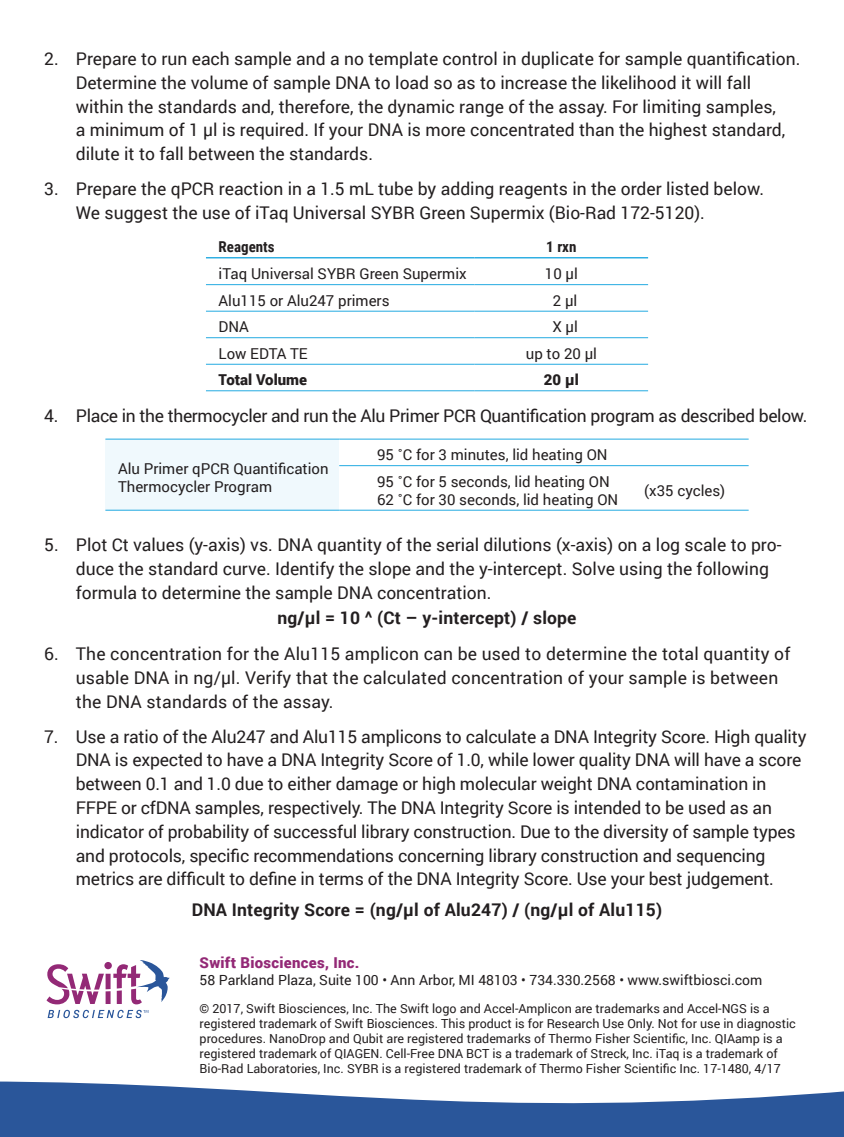
<style>
.page{position:relative;width:844px;height:1137px;background:#fff}
.page>*{position:absolute;margin:0;border:0;box-sizing:border-box;transform-origin:0 0}
.Body_Text_-_Numbered{font:17.5px/23.8px "Roboto";color:#231f20}
.Body_Text_-_Numbered-2{font:17.5px "Roboto";letter-spacing:-.02em;color:#231f20}
.body_text{font:700 17.5px "Roboto";letter-spacing:.01em;color:#231f20}
.Table_-_body{font:15px/18px "Roboto";color:#231f20}
.t1{font:900 15px "Roboto";letter-spacing:.02em;color:#932976}
.Table_-_body-2{font:900 15px "Roboto";color:#231f20}
.Table_-_Header{font:700 15px "Roboto Condensed";color:#231f20}
.t2{font:14px "Roboto";color:#231f20}
.and_control{font:12.5px/15px "Roboto";color:#231f20}
</style>
<div class="page">
<hr style="left:206px;top:257px;width:269px;height:1px;background:#24aae1">
<hr style="left:475px;top:257px;width:173px;height:1px;background:#24aae1">
<hr style="left:206px;top:284px;width:269px;height:1px;background:#24aae1">
<hr style="left:475px;top:284px;width:173px;height:1px;background:#24aae1">
<hr style="left:206px;top:311px;width:269px;height:1px;background:#24aae1">
<hr style="left:475px;top:311px;width:173px;height:1px;background:#24aae1">
<hr style="left:206px;top:337px;width:269px;height:1px;background:#24aae1">
<hr style="left:475px;top:337px;width:173px;height:1px;background:#24aae1">
<hr style="left:206px;top:364px;width:269px;height:1px;background:#24aae1">
<hr style="left:475px;top:364px;width:173px;height:1px;background:#24aae1">
<hr style="left:206px;top:390px;width:269px;height:1px;background:#24aae1">
<hr style="left:475px;top:390px;width:173px;height:1px;background:#24aae1">
<div style="left:105px;top:439px;width:234px;height:71px;background:#f0f9fd"></div>
<hr style="left:105px;top:438px;width:234px;height:1px;background:#24aae1">
<hr style="left:105px;top:509px;width:234px;height:1px;background:#24aae1">
<hr style="left:339px;top:438px;width:280px;height:1px;background:#24aae1">
<hr style="left:339px;top:465px;width:280px;height:1px;background:#24aae1">
<hr style="left:619px;top:438px;width:129px;height:1px;background:#24aae1">
<hr style="left:619px;top:465px;width:129px;height:1px;background:#24aae1">
<hr style="left:339px;top:509px;width:280px;height:1px;background:#24aae1">
<hr style="left:619px;top:509px;width:129px;height:1px;background:#24aae1">
<svg style="left:46px;top:960px;width:124px;height:57px"></svg>
<svg style="left:0;top:1081px;width:844px;height:55px;fill:#2a569a"></svg>
<p class="Body_Text_-_Numbered" style="left:76px;top:46px;width:726px;text-indent:-32px">2. Prepare to run each sample and a no template control in duplicate for sample quantification.<br>Determine the volume of sample DNA to load so as to increase the likelihood it will fall within the standards and, therefore, the dynamic range of the assay. For limiting samples,<br>a minimum of 1 μl is required. If your DNA is more concentrated than the highest standard, dilute it to fall between the standards.</p>
<p class="Body_Text_-_Numbered" style="left:76px;top:176px;width:690px;text-indent:-32px">3. Prepare the qPCR reaction in a 1.5 mL tube by adding reagents in the order listed below.<br>We suggest the use of iTaq Universal SYBR Green Supermix (Bio-Rad 172-5120).</p>
<p class="Table_-_Header" style="left:219px;top:236px;width:58px">Reagents</p>
<p class="Table_-_Header" style="left:546px;top:236px;width:32px">1 rxn</p>
<p class="Table_-_body" style="left:219px;top:264px;width:250px">iTaq Universal SYBR Green Supermix</p>
<p class="Table_-_body" style="left:545px;top:264px;width:34px">10 μl</p>
<p class="Table_-_body" style="left:219px;top:291px;width:173px">Alu115 or Alu247 primers</p>
<p class="Table_-_body" style="left:553px;top:291px;width:26px">2 μl</p>
<p class="Table_-_body" style="left:219px;top:317px;width:32px">DNA</p>
<p class="Table_-_body" style="left:552px;top:317px;width:27px">X μl</p>
<p class="Table_-_body" style="left:219px;top:344px;width:91px">Low EDTA TE</p>
<p class="Table_-_body" style="left:526px;top:344px;width:73px">up to 20 μl</p>
<p class="Table_-_body-2" style="left:219px;top:369px;width:90px">Total Volume</p>
<p class="Table_-_body-2" style="left:544px;top:369px;width:36px">20 μl</p>
<p class="Body_Text_-_Numbered-2" style="left:44px;top:403px;width:764px">4. Place in the thermocycler and run the Alu Primer PCR Quantification program as described below.</p>
<p class="Table_-_body" style="left:118px;top:458px;width:212px">Alu Primer qPCR Quantification<br>Thermocycler Program</p>
<p class="Table_-_body" style="left:377px;top:445px;width:232px">95 ˚C for 3 minutes, lid heating ON</p>
<p class="Table_-_body" style="left:377px;top:472px;width:234px">95 ˚C for 5 seconds, lid heating ON</p>
<p class="Table_-_body" style="left:377px;top:490px;width:243px">62 ˚C for 30 seconds, lid heating ON</p>
<p class="Table_-_body" style="left:644px;top:481px;width:83px">(x35 cycles)</p>
<p class="Body_Text_-_Numbered" style="left:76px;top:532px;width:707px;text-indent:-32px">5. Plot Ct values (y-axis) vs. DNA quantity of the serial dilutions (x-axis) on a log scale to pro&shy;duce the standard curve. Identify the slope and the y-intercept. Solve using the following formula to determine the sample DNA concentration.</p>
<p class="body_text" style="left:277px;top:605px;width:301px">ng/µl = 10 ^ (Ct – y-intercept) / slope</p>
<p class="Body_Text_-_Numbered" style="left:76px;top:641px;width:716px;text-indent:-32px">6. The concentration for the Alu115 amplicon can be used to determine the total quantity of usable DNA in ng/µl. Verify that the calculated concentration of your sample is between the DNA standards of the assay.</p>
<p class="Body_Text_-_Numbered" style="left:76px;top:723px;width:732px;text-indent:-32px">7. Use a ratio of the Alu247 and Alu115 amplicons to calculate a DNA Integrity Score. High quality DNA is expected to have a DNA Integrity Score of 1.0, while lower quality DNA will have a score between 0.1 and 1.0 due to either damage or high molecular weight DNA contamination in FFPE or cfDNA samples, respectively. The DNA Integrity Score is intended to be used as an indicator of probability of successful library construction. Due to the diversity of sample types and protocols, specific recommendations concerning library construction and sequencing metrics are difficult to define in terms of the DNA Integrity Score. Use your best judgement.</p>
<p class="body_text" style="left:192px;top:897px;width:472px">DNA Integrity Score = (ng/µl of Alu247) / (ng/µl of Alu115)</p>
<p class="t1" style="left:200px;top:952px;width:161px">Swift Biosciences, Inc.</p>
<p class="t2" style="left:200px;top:970px;width:564px">58 Parkland Plaza, Suite 100 • Ann Arbor, MI 48103 • 734.330.2568 • www.swiftbiosci.com</p>
<p class="and_control" style="left:200px;top:1000px;width:598px">© 2017, Swift Biosciences, Inc. The Swift logo and Accel-Amplicon are trademarks and Accel-NGS is a registered trademark of Swift Biosciences. This product is for Research Use Only. Not for use in diagnostic procedures. NanoDrop and Qubit are registered trademarks of Thermo Fisher Scientific, Inc. QIAamp is a registered trademark of QIAGEN. Cell-Free DNA BCT is a trademark of Streck, Inc. iTaq is a trademark of Bio-Rad Laboratories, Inc. SYBR is a registered trademark of Thermo Fisher Scientific Inc. 17-1480, 4/17</p>
</div>
